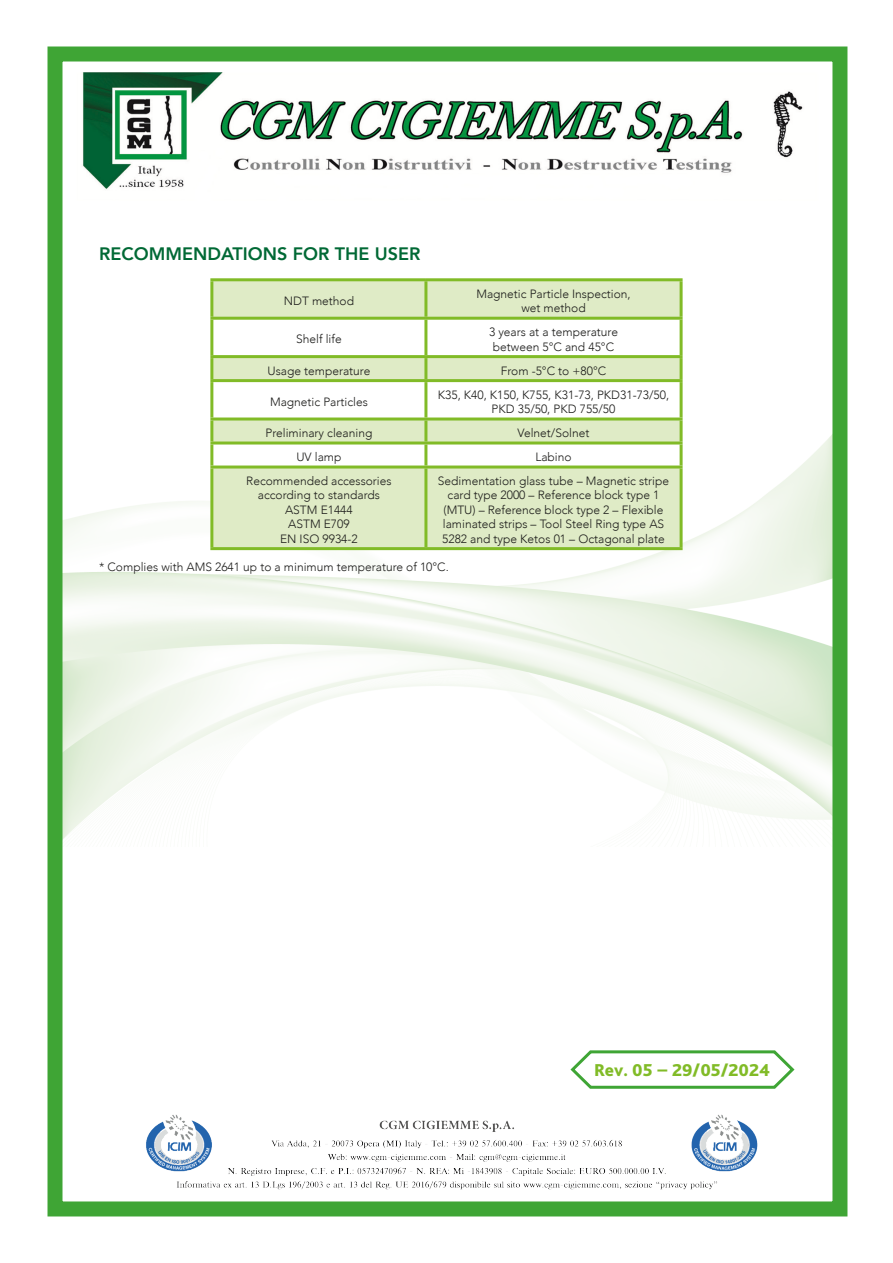
<style>
.page{position:relative;width:893px;height:1263px;background:#fff}
.page>*{position:absolute;margin:0;border:0;box-sizing:border-box;transform-origin:0 0}
.t1{font:800 18px "Avenir";color:#006935}
.t2{font:800 18px "Bliss Pro";color:#81bb27}
.t3{font:300 12px/14.4px "Avenir";color:#1d1d1b;text-align:center}
.s1{font-family:"Avenir"}
</style>
<div class="page">
<div style="left:48px;top:46px;width:799px;height:1170px;border:15px solid #3fa535"></div>
<img style="left:82px;top:72px;width:721px;height:119px">
<img style="left:109px;top:1114px;width:676px;height:87px">
<svg style="left:570px;top:1050px;width:225px;height:39px"></svg>
<svg style="left:213px;top:281px;width:467px;height:266px;fill:#dfebc6"></svg>
<hr style="left:426px;top:278px;width:257px;height:3px;background:#81bb27">
<hr style="left:680px;top:281px;width:3px;height:36px;background:#81bb27">
<hr style="left:426px;top:317px;width:257px;height:3px;background:#81bb27">
<hr style="left:680px;top:320px;width:3px;height:35px;background:#81bb27">
<hr style="left:680px;top:382px;width:3px;height:35px;background:#81bb27">
<hr style="left:680px;top:420px;width:3px;height:21px;background:#81bb27">
<hr style="left:210px;top:441px;width:216px;height:3px;background:#81bb27">
<hr style="left:426px;top:441px;width:257px;height:3px;background:#81bb27">
<hr style="left:680px;top:444px;width:3px;height:21px;background:#81bb27">
<hr style="left:210px;top:465px;width:216px;height:3px;background:#81bb27">
<hr style="left:426px;top:465px;width:257px;height:3px;background:#81bb27">
<hr style="left:680px;top:468px;width:3px;height:79px;background:#81bb27">
<hr style="left:210px;top:547px;width:216px;height:3px;background:#81bb27">
<hr style="left:426px;top:547px;width:257px;height:3px;background:#81bb27">
<hr style="left:210px;top:355px;width:216px;height:3px;background:#81bb27">
<hr style="left:426px;top:355px;width:257px;height:3px;background:#81bb27">
<hr style="left:680px;top:358px;width:3px;height:21px;background:#81bb27">
<hr style="left:210px;top:379px;width:216px;height:3px;background:#81bb27">
<hr style="left:426px;top:379px;width:257px;height:3px;background:#81bb27">
<hr style="left:210px;top:417px;width:216px;height:3px;background:#81bb27">
<hr style="left:426px;top:417px;width:257px;height:3px;background:#81bb27">
<hr style="left:210px;top:278px;width:216px;height:3px;background:#81bb27">
<hr style="left:210px;top:281px;width:3px;height:36px;background:#81bb27">
<hr style="left:424px;top:281px;width:3px;height:36px;background:#81bb27">
<hr style="left:210px;top:317px;width:216px;height:3px;background:#81bb27">
<hr style="left:210px;top:320px;width:3px;height:35px;background:#81bb27">
<hr style="left:424px;top:320px;width:3px;height:35px;background:#81bb27">
<hr style="left:210px;top:358px;width:3px;height:21px;background:#81bb27">
<hr style="left:424px;top:358px;width:3px;height:21px;background:#81bb27">
<hr style="left:210px;top:382px;width:3px;height:35px;background:#81bb27">
<hr style="left:424px;top:382px;width:3px;height:35px;background:#81bb27">
<hr style="left:210px;top:420px;width:3px;height:21px;background:#81bb27">
<hr style="left:424px;top:420px;width:3px;height:21px;background:#81bb27">
<hr style="left:210px;top:444px;width:3px;height:21px;background:#81bb27">
<hr style="left:424px;top:444px;width:3px;height:21px;background:#81bb27">
<hr style="left:210px;top:468px;width:3px;height:79px;background:#81bb27">
<hr style="left:424px;top:468px;width:3px;height:79px;background:#81bb27">
<p class="t1" style="left:99px;top:239px;width:323px">RECOMMENDATIONS FOR THE USER</p>
<p class="t3" style="left:284px;top:294px;width:72px">NDT method</p>
<p class="t3" style="left:476px;top:286px;width:156px">Magnetic Particle Inspection,</p>
<p class="t3" style="left:521px;top:301px;width:66px">wet method</p>
<p class="t3" style="left:296px;top:332px;width:47px">Shelf life</p>
<p class="t3" style="left:489px;top:325px;width:130px">3 years at a temperature</p>
<p class="t3" style="left:493px;top:339px;width:123px">between 5°C and 45°C</p>
<p class="t3" style="left:267px;top:363px;width:104px">Usage temperature</p>
<p class="t3" style="left:501px;top:363px;width:107px">From -5°C to +80°C</p>
<p class="t3" style="left:270px;top:394px;width:99px">Magnetic Particles</p>
<p class="t3" style="left:438px;top:387px;width:233px">K35, K40, K150, K755, K31-73, PKD31-73/50,<br>PKD 35/50, PKD 755/50</p>
<p class="t3" style="left:265px;top:426px;width:108px">Preliminary cleaning</p>
<p class="t3" style="left:518px;top:426px;width:73px">Velnet/Solnet</p>
<p class="t3" style="left:296px;top:450px;width:47px">UV lamp</p>
<p class="t3" style="left:535px;top:450px;width:38px">Labino</p>
<p class="t3" style="left:246px;top:474px;width:147px">Recommended accessories</p>
<p class="t3" style="left:258px;top:488px;width:124px">according to standards</p>
<p class="t3" style="left:285px;top:502px;width:69px">ASTM E1444</p>
<p class="t3" style="left:288px;top:517px;width:63px">ASTM E709</p>
<p class="t3" style="left:280px;top:531px;width:79px">EN ISO 9934-2</p>
<p class="t3" style="left:438px;top:474px;width:233px">Sedimentation glass tube – Magnetic stripe card type 2000 – Reference block type 1 (MTU) – Reference block type 2 – Flexible laminated strips – Tool Steel Ring type AS 5282 and type Ketos 01 – Octagonal plate</p>
<p class="t3" style="left:99px;top:560px;width:351px">* Complies with AMS 2641 up to a minimum temperature of 10°C.</p>
<p class="t2" style="left:594px;top:1059px;width:178px">Rev. 05 <span class="s1">−</span> 29/05/2024</p>
</div>
